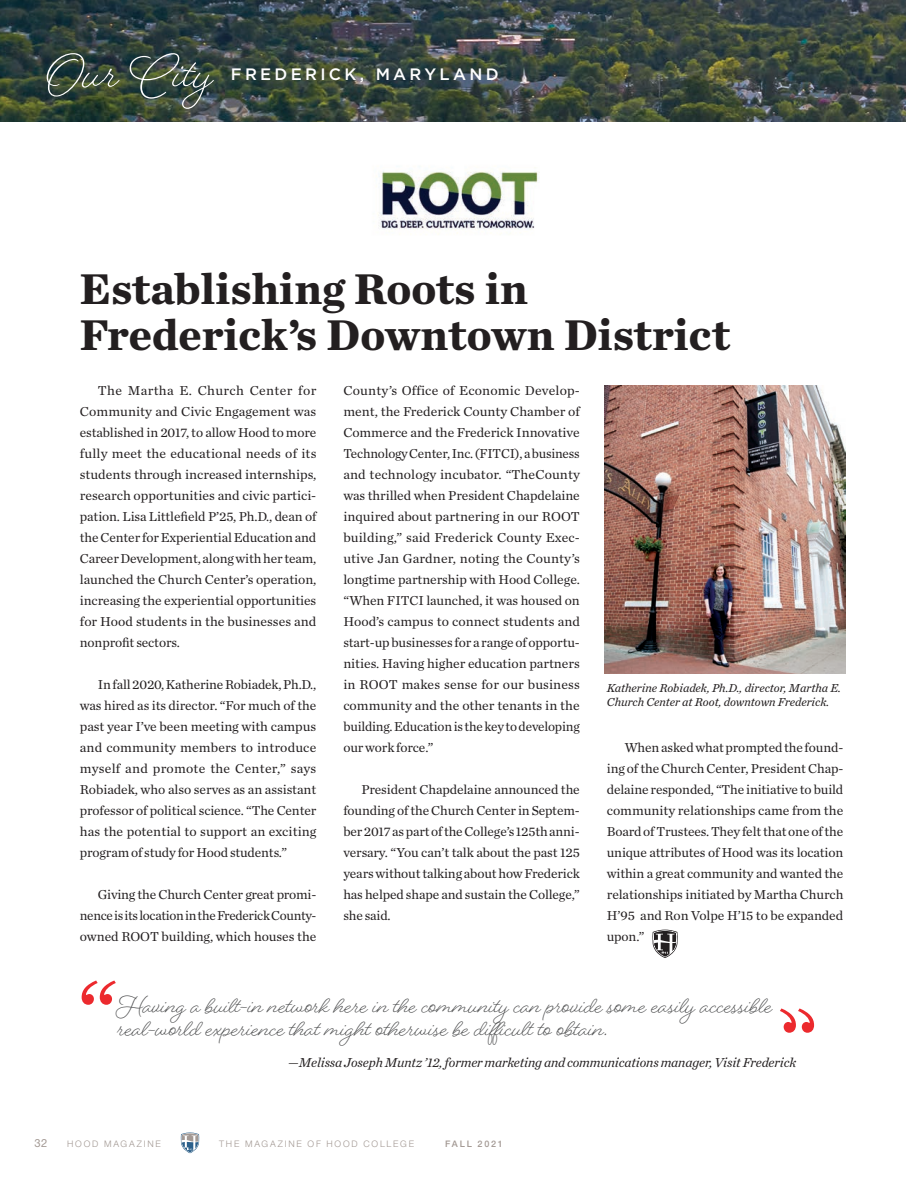
<style>
.page{position:relative;width:906px;height:1177px;background:#fff}
.page>*{position:absolute;margin:0;border:0;box-sizing:border-box;transform-origin:0 0}
.t1{font:96px "Chronicle Text G1";color:#ec2a2e}
.t2{font:50.4px "Beloved Script";letter-spacing:.01em;color:#fff}
.t3{font:700 45px/45px "Chronicle Text G3";color:#231f20}
.t4{font:25.5px/22.5px "Beloved Script";color:#4b4c4d}
.t5{font:500 16.5px "Gotham";letter-spacing:.2em;color:#fff}
.t6{font:13.5px/21px "Chronicle Text G1";letter-spacing:-.01em;color:#231f20;text-align:justify}
.t7{font:italic 13.5px "Chronicle Text G1";letter-spacing:-.01em;color:#231f20}
.t8{font:italic 12px/14.4px "Chronicle Text G2";color:#231f20}
.t9{font:11.25px "Helvetica Neue LT Std";color:#a39994}
.t10{font:300 9px "Helvetica Neue LT Std";letter-spacing:.2em;color:#a39994}
.t11{font:500 9px "Helvetica Neue LT Std";letter-spacing:.195em;color:#a39994}
</style>
<div class="page">
<svg style="left:181px;top:1132px;width:18px;height:21px"></svg>
<img style="left:604px;top:385px;width:241px;height:288px">
<img style="left:0;top:0;width:906px;height:121px">
<svg style="left:652px;top:929px;width:26px;height:29px"></svg>
<img style="left:376px;top:169px;width:164px;height:66px">
<svg style="left:902px;top:0;width:4px;height:5px"></svg>
<h2 class="t2" style="left:47px;top:39px;width:168px">Our City</h2>
<p class="t5" style="left:231px;top:64px;width:269px">FREDERICK, MARYLAND</p>
<h3 class="t3" style="left:80px;top:264px;width:652px">Establishing Roots in<br>Frederick’s Downtown District</h3>
<p class="t6" style="left:80px;top:379px;width:238px;text-indent:18px">The Martha E. Church Center for Community and Civic Engagement was established in 2017, to allow Hood to more fully meet the educational needs of its students through increased internships, research opportunities and civic partici&shy;pation. Lisa Littlefield P’25, Ph.D., dean of the Center for Experiential Education and Career Development, along with her team, launched the Church Center’s operation, increasing the experiential opportunities for Hood students in the businesses and nonprofit sectors.</p>
<p class="t6" style="left:80px;top:673px;width:238px;text-indent:18px">In fall 2020, Katherine Robiadek, Ph.D., was hired as its director. “For much of the past year I’ve been meeting with campus and community members to introduce myself and promote the Center,” says Robiadek, who also serves as an assistant professor of political science. “The Center has the potential to support an exciting program of study for Hood students.”</p>
<p class="t6" style="left:80px;top:883px;width:238px;text-indent:18px">Giving the Church Center great promi&shy;nence is its location in the Frederick County&shy;owned ROOT building, which houses the</p>
<p class="t6" style="left:343px;top:379px;width:238px">County’s Office of Economic Develop&shy;ment, the Frederick County Chamber of Commerce and the Frederick Innovative Technology Center, Inc. (FITCI), a business and technology incubator. “TheCounty was thrilled when President Chapdelaine inquired about partnering in our ROOT building,” said Frederick County Exec&shy;utive Jan Gardner, noting the County’s longtime partnership with Hood College. “When FITCI launched, it was housed on Hood’s campus to connect students and start-up businesses for a range of opportu&shy;nities. Having higher education partners in ROOT makes sense for our business community and the other tenants in the building. Education is the key to developing our work force.”</p>
<p class="t6" style="left:343px;top:778px;width:238px;text-indent:18px">President Chapdelaine announced the founding of the Church Center in Septem&shy;ber 2017 as part of the College’s 125th anni&shy;versary. “You can’t talk about the past 125 years without talking about how Frederick has helped shape and sustain the College,” she said.</p>
<p class="t8" style="left:607px;top:679px;width:236px">Katherine Robiadek, Ph.D., director, Martha E.<br>Church Center at Root, downtown Frederick.</p>
<p class="t6" style="left:607px;top:736px;width:238px;text-indent:18px">When asked what prompted the found&shy;ing of the Church Center, President Chap&shy;delaine responded, “The initiative to build community relationships came from the Board of Trustees. They felt that one of the unique attributes of Hood was its location within a great community and wanted the relationships initiated by Martha Church H’95 and Ron Volpe H’15 to be expanded upon.”</p>
<h1 class="t1" style="left:77px;top:941px;width:42px">“</h1>
<h3 class="t4" style="left:117px;top:991px;width:657px">Having a built-in network here in the community can provide some easily accessible real-world experience that might otherwise be difficult to obtain.</h3>
<p class="t7" style="left:288px;top:1051px;width:509px">—Melissa Joseph Muntz ’12, former marketing and communications manager, Visit Frederick</p>
<p class="t9" style="left:35px;top:1136px;width:14px">32</p>
<p class="t10" style="left:67px;top:1137px;width:95px">HOOD MAGAZINE</p>
<p class="t10" style="left:219px;top:1137px;width:196px">THE MAGAZINE OF HOOD COLLEGE</p>
<p class="t11" style="left:445px;top:1137px;width:59px">FALL 2021</p>
</div>
